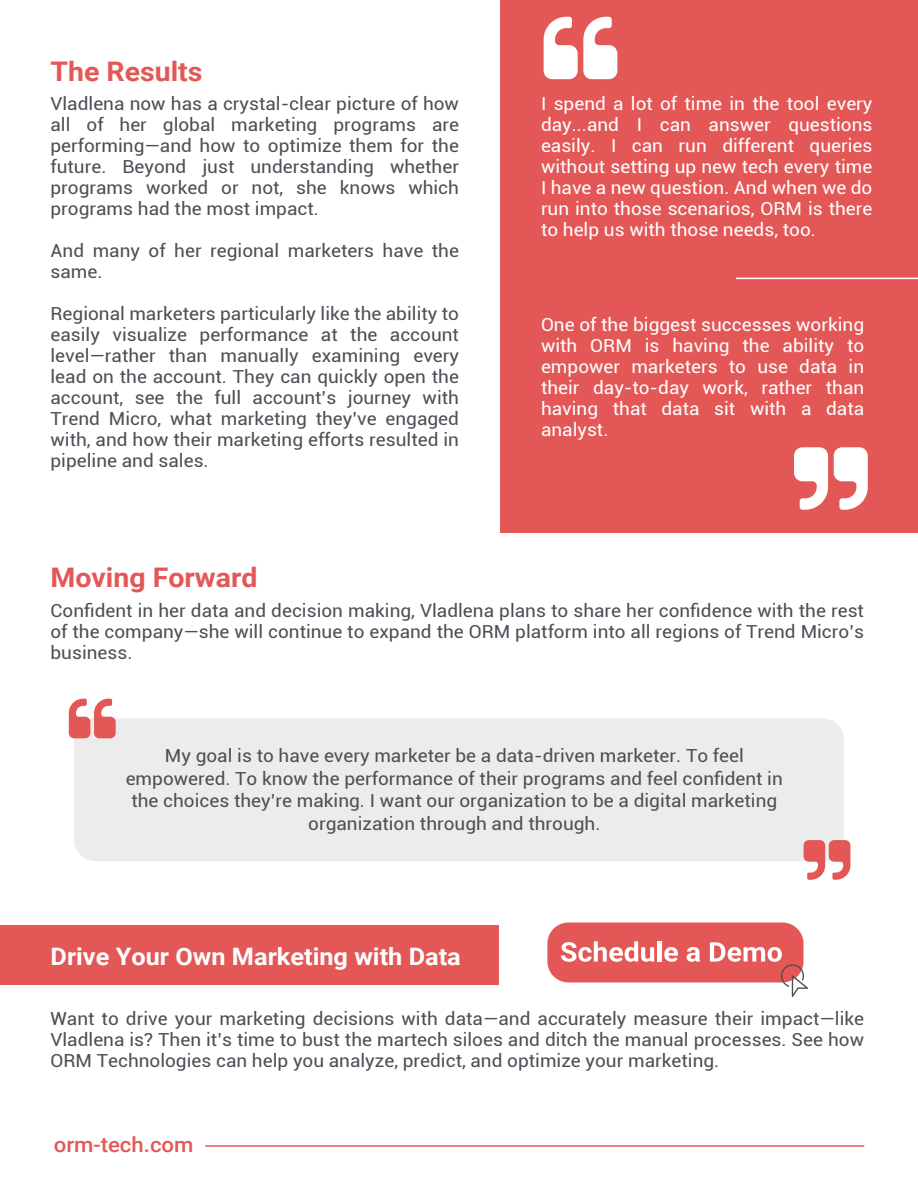
<style>
.page{position:relative;width:918px;height:1188px;background:#fff}
.page>*{position:absolute;margin:0;border:0;box-sizing:border-box;transform-origin:0 0}
.t1{font:700 27px "Roboto";color:#e35857;scale:1.05 1}
.t2{font:700 24px "Roboto";color:#fff;scale:1.05 1}
.t3{font:500 21px "Roboto";color:#e35857;scale:1.05 1}
.t4{font:18px/21px "Roboto";color:#4d4e56;text-align:justify;scale:1.05 1}
.t5{font:18px/21px "Roboto";color:#fff;text-align:justify;scale:1.05 1}
</style>
<div class="page">
<div style="left:74px;top:719px;width:770px;height:142px;background:#ececec;border-radius:21px"></div>
<svg style="left:69px;top:699px;width:47px;height:39px"></svg>
<svg style="left:804px;top:840px;width:46px;height:40px"></svg>
<hr style="left:205px;top:1145px;width:659px;height:2px;background:#e35857">
<div style="left:501px;top:0;width:417px;height:532px;background:#e35857"></div>
<div style="left:0;top:926px;width:498px;height:60px;background:#e35857"></div>
<hr style="left:736px;top:278px;width:182px;height:1px;background:#fff">
<div style="left:547px;top:922px;width:257px;height:60px;background:#e35857;border-radius:21px"></div>
<svg style="left:561px;top:941px;width:93px;height:21px"></svg>
<hr style="left:657px;top:941px;width:4px;height:21px;background:#fff">
<svg style="left:664px;top:947px;width:14px;height:15px"></svg>
<svg style="left:687px;top:947px;width:13px;height:15px"></svg>
<svg style="left:710px;top:942px;width:98px;height:55px"></svg>
<svg style="left:544px;top:17px;width:73px;height:62px"></svg>
<svg style="left:794px;top:447px;width:34px;height:63px"></svg>
<svg style="left:834px;top:447px;width:34px;height:63px"></svg>
<h1 class="t1" style="left:51px;top:52px;width:146px">The Results</h1>
<p class="t4" style="left:51px;top:93px;width:391px">Vladlena now has a crystal-clear picture of how all of her global marketing programs are performing—and how to optimize them for the future. Beyond just understanding whether programs worked or not, she knows which programs had the most impact.</p>
<p class="t4" style="left:51px;top:240px;width:391px">And many of her regional marketers have the same.</p>
<p class="t4" style="left:51px;top:303px;width:391px">Regional marketers particularly like the ability to easily visualize performance at the account level—rather than manually examining every lead on the account. They can quickly open the account, see the full account’s journey with Trend Micro, what marketing they’ve engaged with, and how their marketing efforts resulted in pipeline and sales.</p>
<p class="t5" style="left:541px;top:93px;width:317px">I spend a lot of time in the tool every day...and I can answer questions easily. I can run different queries without setting up new tech every time I have a new question. And when we do run into those scenarios, ORM is there to help us with those needs, too.</p>
<p class="t5" style="left:541px;top:313px;width:309px">One of the biggest successes working with ORM is having the ability to empower marketers to use data in their day-to-day work, rather than having that data sit with a data analyst.</p>
<h1 class="t1" style="left:51px;top:559px;width:199px">Moving Forward</h1>
<p class="t4" style="left:51px;top:599px;width:776px">Confident in her data and decision making, Vladlena plans to share her confidence with the rest of the company—she will continue to expand the ORM platform into all regions of Trend Micro’s business.</p>
<p class="t4" style="left:126px;top:744px;width:627px;line-height:22.5px;text-align:center">My goal is to have every marketer be a data-driven marketer. To feel empowered. To know the performance of their programs and feel confident in the choices they’re making. I want our organization to be a digital marketing organization through and through.</p>
<h2 class="t2" style="left:51px;top:939px;width:392px">Drive Your Own Marketing with Data</h2>
<p class="t4" style="left:51px;top:1008px;width:776px">Want to drive your marketing decisions with data—and accurately measure their impact—like Vladlena is? Then it’s time to bust the martech siloes and ditch the manual processes. See how ORM Technologies can help you analyze, predict, and optimize your marketing.</p>
<p class="t3" style="left:54px;top:1130px;width:135px">orm-tech.com</p>
</div>
